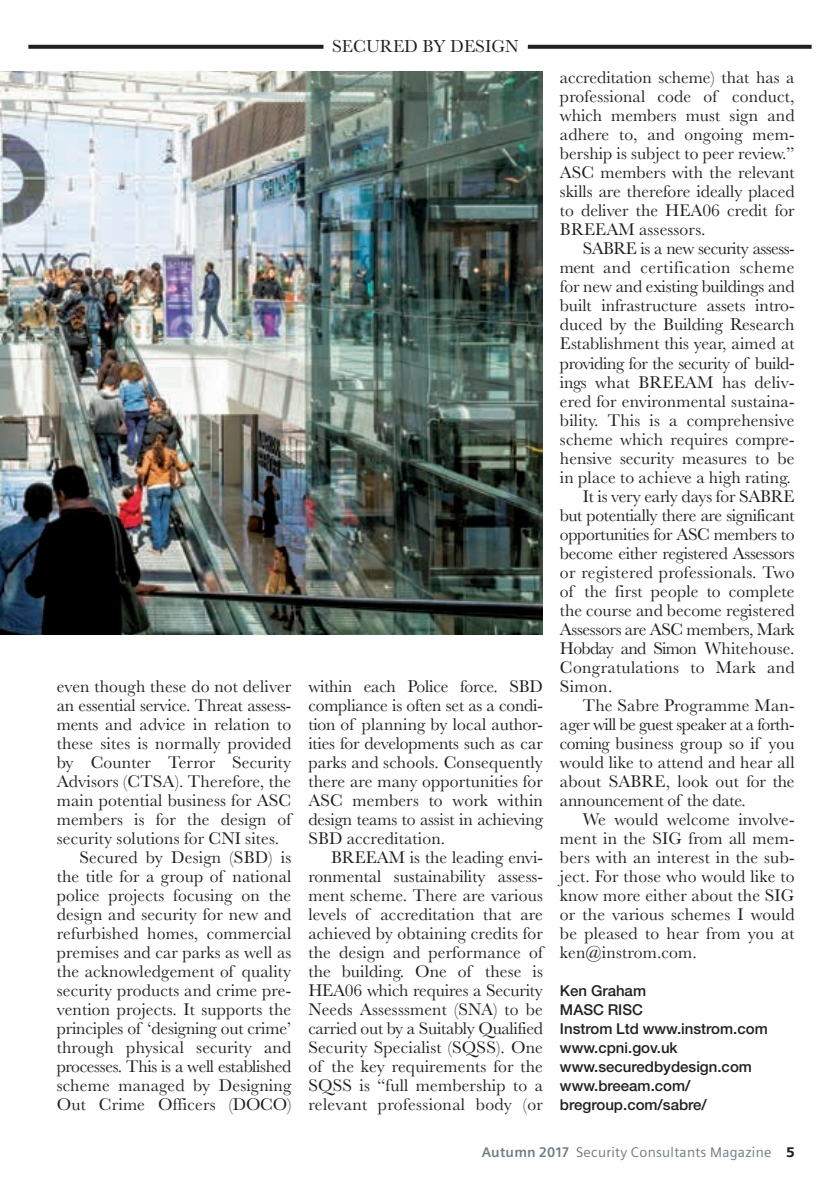
<style>
.page{position:relative;width:840px;height:1191px;background:#fff}
.page>*{position:absolute;margin:0;border:0;box-sizing:border-box;transform-origin:0 0}
.t1{font:18px "Baskerville";color:#231f20}
.t2{font:17.6px/19px "Baskerville";letter-spacing:.01em;color:#231f20;text-align:justify}
.t3{font:17.6px "Baskerville";letter-spacing:-.02em;color:#231f20}
.t4{font:17.6px "Baskerville";letter-spacing:-.01em;color:#231f20}
.t5{font:17.6px "Baskerville";letter-spacing:-.03em;color:#231f20}
.t6{font:17.6px "Baskerville";letter-spacing:.03em;color:#231f20}
.t7{font:17.6px "Baskerville";letter-spacing:-.04em;color:#231f20}
.t8{font:500 15px/19px "Helvetica Neue LT Std";color:#231f20}
.t9{font:14px "Siemens Sans";letter-spacing:.02em;color:#6b7a83}
.s1{font-weight:700}
.s2{font-weight:900;color:#231f20}
</style>
<div class="page">
<img style="left:0;top:71px;width:542px;height:563px">
<svg style="left:28px;top:45px;width:295px;height:4px"></svg>
<svg style="left:527px;top:45px;width:284px;height:4px"></svg>
<p class="t2" style="left:57px;top:676px;width:236px">even though these do not deliver</p>
<p class="t4" style="left:57px;top:693px;width:236px">an essential service. Threat assess-</p>
<p class="t2" style="left:57px;top:714px;width:236px">ments and advice in relation to</p>
<p class="t2" style="left:57px;top:733px;width:236px">these sites is normally provided</p>
<p class="t2" style="left:57px;top:752px;width:236px">by Counter Terror Security</p>
<p class="t2" style="left:57px;top:771px;width:236px">Advisors (CTSA). Therefore, the</p>
<p class="t2" style="left:57px;top:790px;width:236px">main potential business for ASC</p>
<p class="t2" style="left:57px;top:809px;width:236px">members is for the design of</p>
<p class="t2" style="left:57px;top:828px;width:224px">security solutions for CNI sites.</p>
<p class="t2" style="left:79px;top:847px;width:213px">Secured by Design (SBD) is</p>
<p class="t2" style="left:57px;top:866px;width:236px">the title for a group of national</p>
<p class="t2" style="left:57px;top:885px;width:236px">police projects focusing on the</p>
<p class="t2" style="left:57px;top:905px;width:236px">design and security for new and</p>
<p class="t2" style="left:57px;top:924px;width:236px">refurbished homes, commercial</p>
<p class="t2" style="left:57px;top:943px;width:236px">premises and car parks as well as</p>
<p class="t2" style="left:57px;top:962px;width:236px">the acknowledgement of quality</p>
<p class="t2" style="left:57px;top:981px;width:236px">security products and crime pre-</p>
<p class="t2" style="left:57px;top:999px;width:236px">vention projects. It supports the</p>
<p class="t4" style="left:57px;top:1016px;width:236px">principles of ‘designing out crime’</p>
<p class="t2" style="left:57px;top:1037px;width:236px">through physical security and</p>
<p class="t3" style="left:57px;top:1054px;width:236px">processes. This is a well established</p>
<p class="t2" style="left:57px;top:1075px;width:236px">scheme managed by Designing</p>
<p class="t2" style="left:57px;top:1094px;width:236px">Out Crime Officers (DOCO)</p>
<p class="t1" style="left:332px;top:34px;width:188px">SECURED BY DESIGN</p>
<p class="t2" style="left:308px;top:676px;width:236px">within each Police force. SBD compliance is often set as a condi&shy;tion of planning by local author&shy;ities for developments such as car parks and schools. Consequently there are many opportunities for ASC members to work within design teams to assist in achieving SBD accreditation.</p>
<p class="t2" style="left:308px;top:847px;width:236px;text-indent:23px">BREEAM is the leading envi&shy;ronmental sustainability assess&shy;ment scheme. There are various levels of accreditation that are achieved by obtaining credits for the design and performance of the building. One of these is HEA06 which requires a Security Needs Assesssment (SNA) to be carried out by a Suitably Qualified Security Specialist (SQSS). One of the key requirements for the SQSS is “full membership to a relevant professional body (or</p>
<p class="t2" style="left:559px;top:68px;width:236px">accreditation scheme) that has a professional code of conduct, which members must sign and adhere to, and ongoing mem&shy;bership is subject to peer review.” ASC members with the relevant skills are therefore ideally placed to deliver the HEA06 credit for BREEAM assessors.</p>
<p class="t5" style="left:582px;top:237px;width:213px">SABRE is a new security assess-</p>
<p class="t6" style="left:559px;top:256px;width:236px">ment and certification scheme</p>
<p class="t4" style="left:559px;top:275px;width:236px">for new and existing buildings and</p>
<p class="t2" style="left:559px;top:296px;width:236px">built infrastructure assets intro-</p>
<p class="t2" style="left:559px;top:315px;width:236px">duced by the Building Research</p>
<p class="t2" style="left:559px;top:334px;width:236px">Establishment this year, aimed at</p>
<p class="t3" style="left:559px;top:351px;width:236px">providing for the security of build-</p>
<p class="t2" style="left:559px;top:372px;width:236px">ings what BREEAM has deliv-</p>
<p class="t2" style="left:559px;top:391px;width:236px">ered for environmental sustaina-</p>
<p class="t2" style="left:559px;top:410px;width:236px">bility. This is a comprehensive</p>
<p class="t2" style="left:559px;top:429px;width:236px">scheme which requires compre-</p>
<p class="t2" style="left:559px;top:448px;width:236px">hensive security measures to be</p>
<p class="t2" style="left:559px;top:467px;width:232px">in place to achieve a high rating.</p>
<p class="t4" style="left:582px;top:484px;width:213px">It is very early days for SABRE</p>
<p class="t3" style="left:559px;top:503px;width:236px">but potentially there are significant</p>
<p class="t3" style="left:559px;top:522px;width:236px">opportunities for ASC members to</p>
<p class="t3" style="left:559px;top:541px;width:236px">become either registered Assessors</p>
<p class="t2" style="left:559px;top:562px;width:236px">or registered professionals. Two</p>
<p class="t2" style="left:559px;top:581px;width:236px">of the first people to complete</p>
<p class="t2" style="left:559px;top:600px;width:236px">the course and become registered</p>
<p class="t3" style="left:559px;top:618px;width:236px">Assessors are ASC members, Mark</p>
<p class="t7" style="left:559px;top:637px;width:236px">Hobday and Simon Whitehouse.</p>
<p class="t2" style="left:559px;top:658px;width:236px">Congratulations to Mark and</p>
<p class="t2" style="left:559px;top:677px;width:54px">Simon.</p>
<p class="t2" style="left:582px;top:696px;width:213px">The Sabre Programme Man-</p>
<p class="t5" style="left:559px;top:712px;width:236px">ager will be guest speaker at a forth-</p>
<p class="t2" style="left:559px;top:733px;width:236px">coming business group so if you</p>
<p class="t2" style="left:559px;top:752px;width:236px">would like to attend and hear all</p>
<p class="t2" style="left:559px;top:771px;width:236px">about SABRE, look out for the</p>
<p class="t4" style="left:559px;top:788px;width:187px">announcement of the date.</p>
<p class="t2" style="left:582px;top:809px;width:213px">We would welcome involve-</p>
<p class="t2" style="left:559px;top:828px;width:236px">ment in the SIG from all mem-</p>
<p class="t2" style="left:559px;top:847px;width:236px">bers with an interest in the sub-</p>
<p class="t2" style="left:559px;top:866px;width:236px">ject. For those who would like to</p>
<p class="t2" style="left:559px;top:885px;width:236px">know more either about the SIG</p>
<p class="t2" style="left:559px;top:904px;width:236px">or the various schemes I would</p>
<p class="t2" style="left:559px;top:923px;width:236px">be pleased to hear from you at</p>
<p class="t2" style="left:559px;top:942px;width:138px">ken@instrom.com.</p>
<p class="t8" style="left:559px;top:980px;width:209px">Ken Graham<br>MASC RISC<br>Instrom Ltd www.instrom.com www.cpni.gov.uk www.securedbydesign.com www.breeam.com/ bregroup.com/sabre/</p>
<p class="t9" style="left:481px;top:1144px;width:314px"><span class="s1">Autumn 2017</span> Security Consultants Magazine <span class="s2">5</span></p>
</div>
